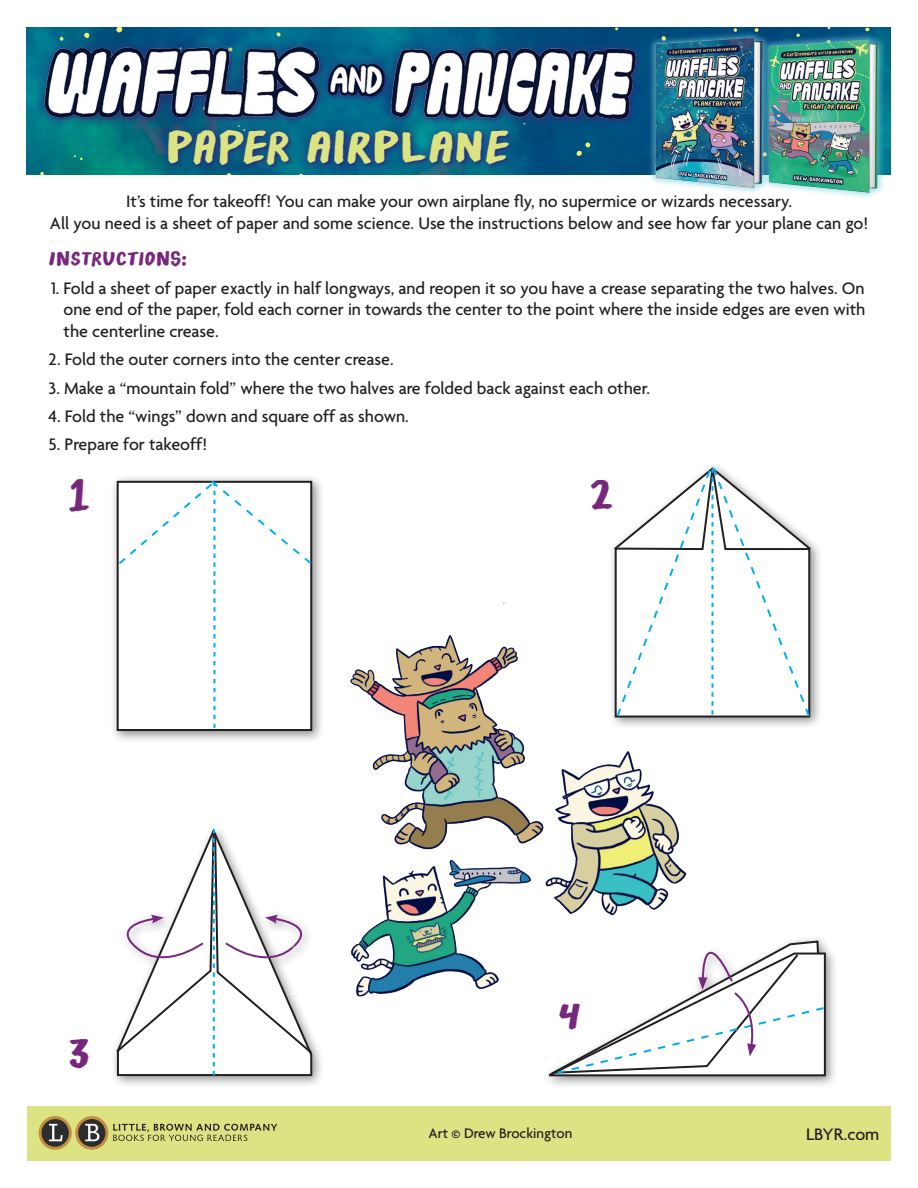
<style>
.page{position:relative;width:918px;height:1188px;background:#fff}
.page>*{position:absolute;margin:0;border:0;box-sizing:border-box;transform-origin:0 0}
.t1{font:700 40.65px "Brockington";color:#dbe383}
.t2{font:700 36px "Brockington";color:#78287c}
.t3{font:500 18px/21.6px "Agenda";color:#231f20;text-align:center}
.t4{font:700 18px "Brockington";color:#78287c}
.t5{font:500 15px "Agenda";color:#231f20}
</style>
<div class="page">
<div style="left:27px;top:1106px;width:864px;height:55px;background:#dbe383"></div>
<img style="left:26px;top:27px;width:614px;height:148px">
<div style="left:32px;top:36px;width:615px;height:140px;background:#2a2e7e;opacity:.75"></div>
<img style="left:27px;top:35px;width:613px;height:105px">
<img style="left:640px;top:27px;width:114px;height:166px">
<img style="left:754px;top:27px;width:137px;height:171px">
<svg style="left:39px;top:1116px;width:238px;height:34px"></svg>
<div style="left:110px;top:474px;width:215px;height:269px;background:#231f20;opacity:.5"></div>
<svg style="left:117px;top:479px;width:197px;height:249px"></svg>
<div style="left:110px;top:823px;width:215px;height:265px;background:#231f20;opacity:.5"></div>
<svg style="left:112px;top:829px;width:205px;height:246px"></svg>
<div style="left:543px;top:934px;width:296px;height:155px;background:#231f20;opacity:.5"></div>
<svg style="left:547px;top:934px;width:280px;height:144px"></svg>
<img style="left:220px;top:575px;width:534px;height:453px">
<div style="left:608px;top:462px;width:215px;height:268px;background:#231f20;opacity:.5"></div>
<svg style="left:612px;top:465px;width:201px;height:253px"></svg>
<p class="t1" style="left:166px;top:116px;width:346px">PAPER AIRPLANE</p>
<p class="t3" style="left:50px;top:190px;width:820px">It’s time for takeoff! You can make your own airplane fly, no supermice or wizards necessary.<br>All you need is a sheet of paper and some science. Use the instructions below and see how far your plane can go!</p>
<p class="t4" style="left:49px;top:246px;width:140px">INSTRUCTIONS:</p>
<p class="t3" style="left:64px;top:277px;width:803px;text-align:justify;text-indent:-13px">1. Fold a sheet of paper exactly in half longways, and reopen it so you have a crease separating the two halves. On one end of the paper, fold each corner in towards the center to the point where the inside edges are even with the centerline crease.</p>
<p class="t3" style="left:49px;top:348px;width:347px">2. Fold the outer corners into the center crease.</p>
<p class="t3" style="left:49px;top:377px;width:603px">3. Make a “mountain fold” where the two halves are folded back against each other.</p>
<p class="t3" style="left:49px;top:405px;width:362px">4. Fold the “wings” down and square off as shown.</p>
<p class="t3" style="left:49px;top:433px;width:160px">5. Prepare for takeoff!</p>
<p class="t2" style="left:68px;top:468px;width:25px">1</p>
<p class="t2" style="left:68px;top:1026px;width:24px">3</p>
<p class="t2" style="left:590px;top:468px;width:26px">2</p>
<p class="t2" style="left:558px;top:989px;width:25px">4</p>
<p class="t5" style="left:428px;top:1124px;width:145px">Art © Drew Brockington</p>
<p class="t3" style="left:806px;top:1123px;width:75px">LBYR.com</p>
</div>
